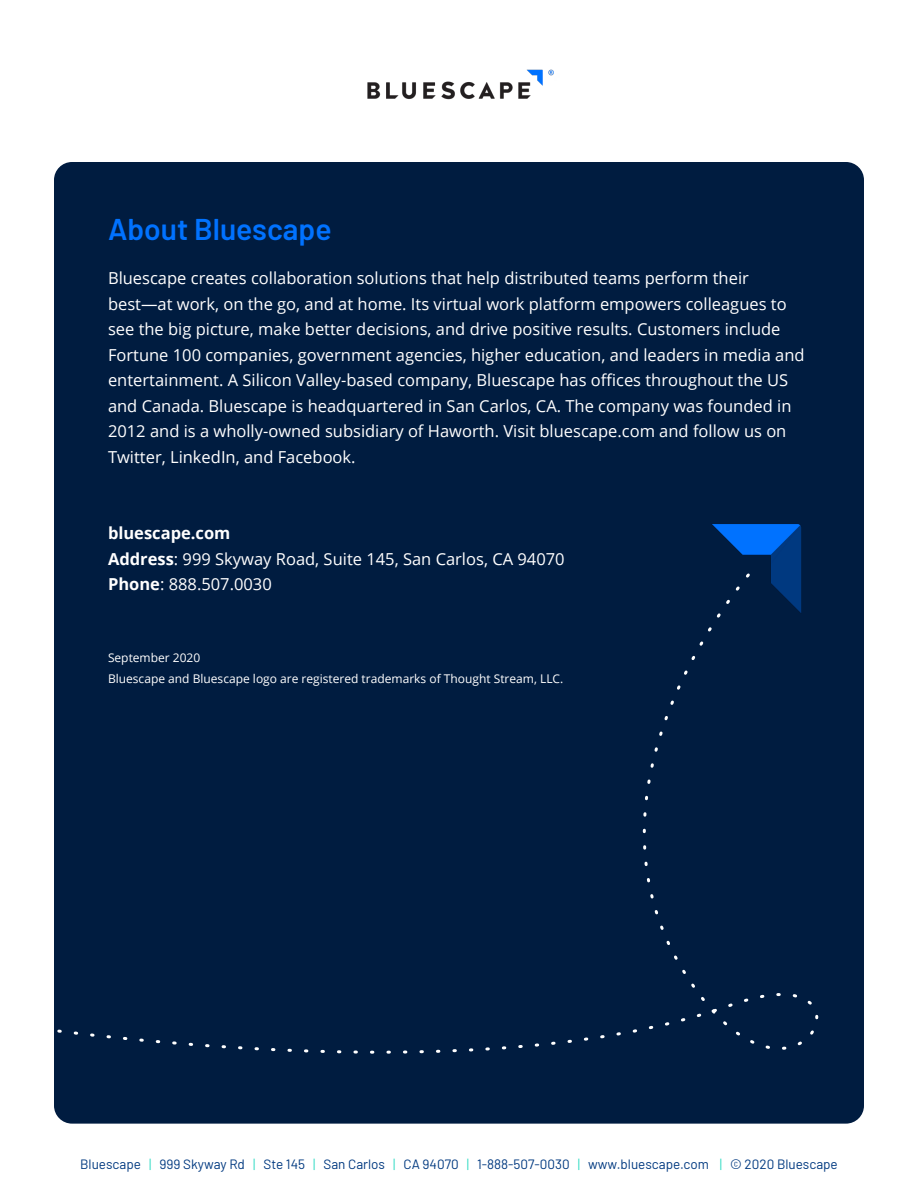
<style>
.page{position:relative;width:918px;height:1188px;background:#fff}
.page>*{position:absolute;margin:0;border:0;box-sizing:border-box;transform-origin:0 0}
.t1{font:600 30px "Barlow";color:#0072ff}
.t2{font:16.5px/25.5px "Open Sans";color:#fff}
.t3{font:13.5px "Barlow";color:#003980}
.t4{font:12px/21px "Open Sans";color:#fff}
.s1{font-weight:700}
.s2{color:#33dbc4}
</style>
<div class="page">
<img style="left:367px;top:69px;width:187px;height:31px">
<div style="left:54px;top:162px;width:810px;height:962px;background:#001c40;border-radius:18px"></div>
<img style="left:712px;top:524px;width:90px;height:39px">
<svg style="left:54px;top:563px;width:786px;height:561px"></svg>
<h1 class="t1" style="left:108px;top:207px;width:225px">About Bluescape</h1>
<p class="t2" style="left:108px;top:265px;width:698px">Bluescape creates collaboration solutions that help distributed teams perform their best—at work, on the go, and at home. Its virtual work platform empowers colleagues to see the big picture, make better decisions, and drive positive results. Customers include Fortune 100 companies, government agencies, higher education, and leaders in media and entertainment. A Silicon Valley-based company, Bluescape has offices throughout the US and Canada. Bluescape is headquartered in San Carlos, CA. The company was founded in 2012 and is a wholly-owned subsidiary of Haworth. Visit bluescape.com and follow us on Twitter, LinkedIn, and Facebook.</p>
<p class="t2" style="left:108px;top:520px;width:458px"><span class="s1">bluescape.com<br>Address</span>: 999 Skyway Road, Suite 145, San Carlos, CA 94070<br><span class="s1">Phone</span>: 888.507.0030</p>
<p class="t4" style="left:108px;top:647px;width:457px">September 2020<br>Bluescape and Bluescape logo are registered trademarks of Thought Stream, LLC.</p>
<p class="t3" style="left:80px;top:1154px;width:759px">Bluescape <span class="s2">|</span> 999 Skyway Rd <span class="s2">|</span> Ste 145 <span class="s2">|</span> San Carlos <span class="s2">|</span> CA 94070 <span class="s2">|</span> 1-888-507-0030 <span class="s2">|</span> www.bluescape.com <span class="s2">|</span> © 2020 Bluescape</p>
</div>
